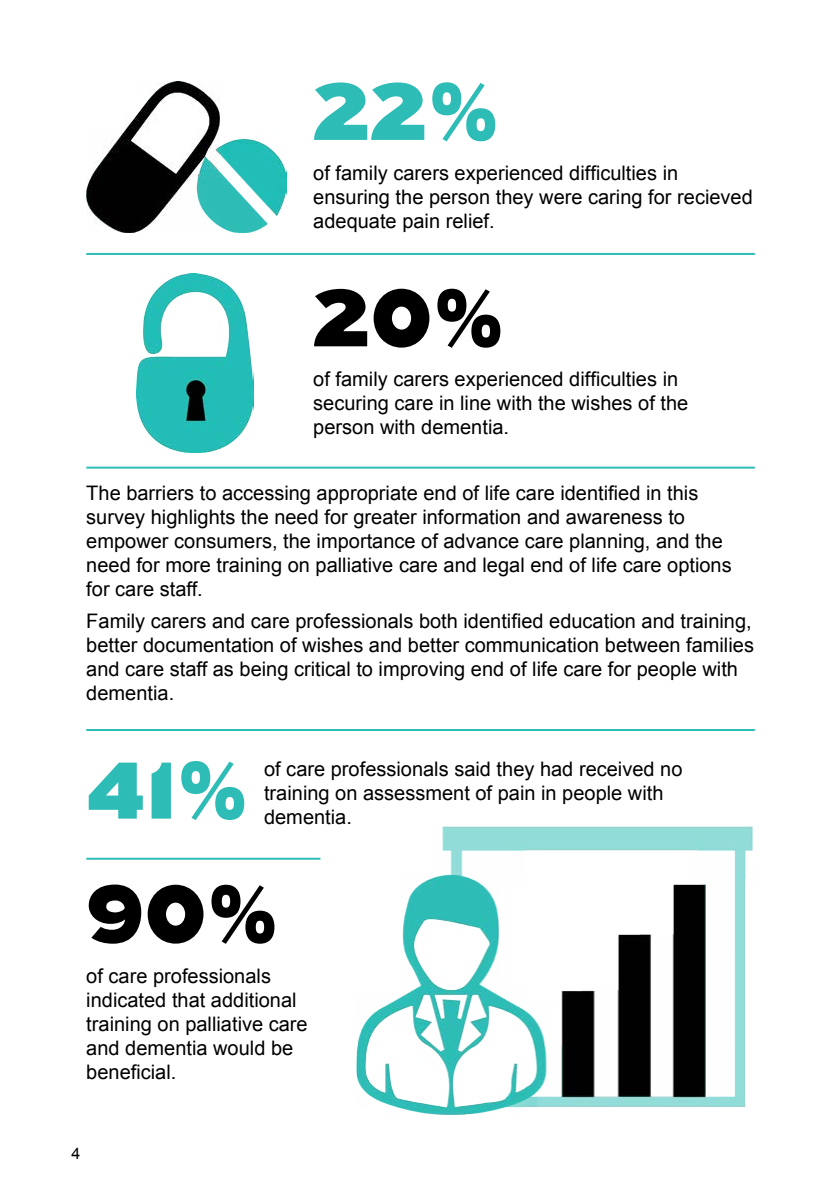
<style>
.page{position:relative;width:840px;height:1191px;background:#fff}
.page>*{position:absolute;margin:0;border:0;box-sizing:border-box;transform-origin:0 0}
.t1{font:900 80px "Augustus";color:#2dbcb6}
.t2{font:900 80px "Augustus";color:#000}
.t3{font:20px/24px "Arial";color:#000}
.t4{font:16px "Arial";color:#000}
</style>
<div class="page">
<img style="left:86px;top:81px;width:201px;height:152px">
<img style="left:136px;top:273px;width:118px;height:180px">
<img style="left:356px;top:826px;width:397px;height:289px">
<hr style="left:86px;top:253px;width:668px;height:2px;background:#2dbcb6">
<hr style="left:86px;top:466px;width:668px;height:2px;background:#2dbcb6">
<hr style="left:86px;top:729px;width:668px;height:2px;background:#2dbcb6">
<hr style="left:86px;top:857px;width:234px;height:2px;background:#2dbcb6">
<h1 class="t1" style="left:313px;top:65px;width:188px">22%</h1>
<p class="t3" style="left:313px;top:161px;width:441px">of family carers experienced difficulties in ensuring the person they were caring for recieved adequate pain relief.</p>
<h1 class="t2" style="left:313px;top:271px;width:193px">20%</h1>
<p class="t3" style="left:313px;top:367px;width:376px">of family carers experienced difficulties in securing care in line with the wishes of the person with dementia.</p>
<p class="t3" style="left:86px;top:481px;width:646px">The barriers to accessing appropriate end of life care identified in this survey highlights the need for greater information and awareness to empower consumers, the importance of advance care planning, and the need for more training on palliative care and legal end of life care options for care staff.</p>
<p class="t3" style="left:86px;top:609px;width:668px">Family carers and care professionals both identified education and training, better documentation of wishes and better communication between families and care staff as being critical to improving end of life care for people with dementia.</p>
<h1 class="t1" style="left:86px;top:743px;width:164px">41%</h1>
<p class="t3" style="left:264px;top:756px;width:419px">of care professionals said they had received no training on assessment of pain in people with dementia.</p>
<h1 class="t2" style="left:86px;top:867px;width:194px">90%</h1>
<p class="t3" style="left:86px;top:964px;width:223px">of care professionals indicated that additional training on palliative care and dementia would be beneficial.</p>
<p class="t4" style="left:71px;top:1143px;width:10px">4</p>
</div>
